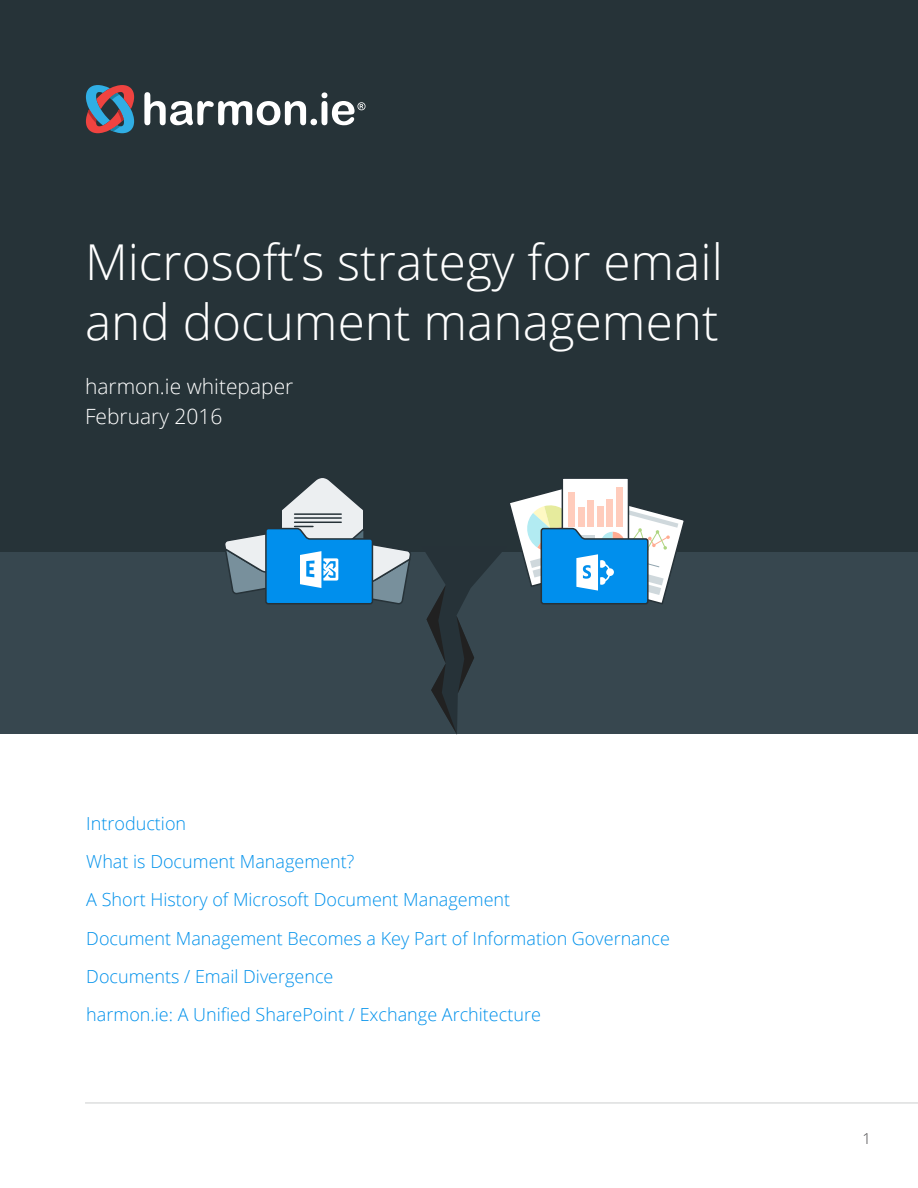
<style>
.page{position:relative;width:918px;height:1188px;background:#fff}
.page>*{position:absolute;margin:0;border:0;box-sizing:border-box;transform-origin:0 0}
.t1{font:300 49.5px/59.4px "Open Sans";color:#fff}
.t2{font:300 21px/30px "Open Sans";color:#fff}
.t3{font:300 18px/38.2px "Open Sans";color:#0091eb}
.t4{font:300 15px "Open Sans";color:#414042}
</style>
<div class="page">
<div style="left:0;top:0;width:918px;height:733px;background:#263338"></div>
<hr style="left:85px;top:1102px;width:833px;height:2px;background:#d1d3d4">
<svg style="left:144px;top:92px;width:222px;height:33px"></svg>
<svg style="left:86px;top:85px;width:48px;height:48px"></svg>
<div style="left:0;top:552px;width:918px;height:182px;background:#37474f"></div>
<div style="left:562px;top:478px;width:66px;height:87px;background:#fff"></div>
<div style="left:562px;top:477px;width:67px;height:88px;border:2px solid #263238"></div>
<svg style="left:425px;top:484px;width:259px;height:251px"></svg>
<svg style="left:225px;top:478px;width:186px;height:127px"></svg>
<h1 class="t1" style="left:85px;top:231px;width:639px">Microsofts’ strategy for email and document management</h1>
<p class="t2" style="left:85px;top:370px;width:210px">harmon i e. whitepaper<br>February 2016</p>
<p class="t3" style="left:86px;top:804px;width:585px">Introduction<br>What is Document Management?<br>A Short History of Microsoft Document Management<br>Document Management Becomes a Key Part of Information Governance Documents / Email Divergence<br>harmon i e. A: Unified SharePoint / Exchange Architecture</p>
<p class="t4" style="left:863px;top:1128px;width:10px">1</p>
</div>
